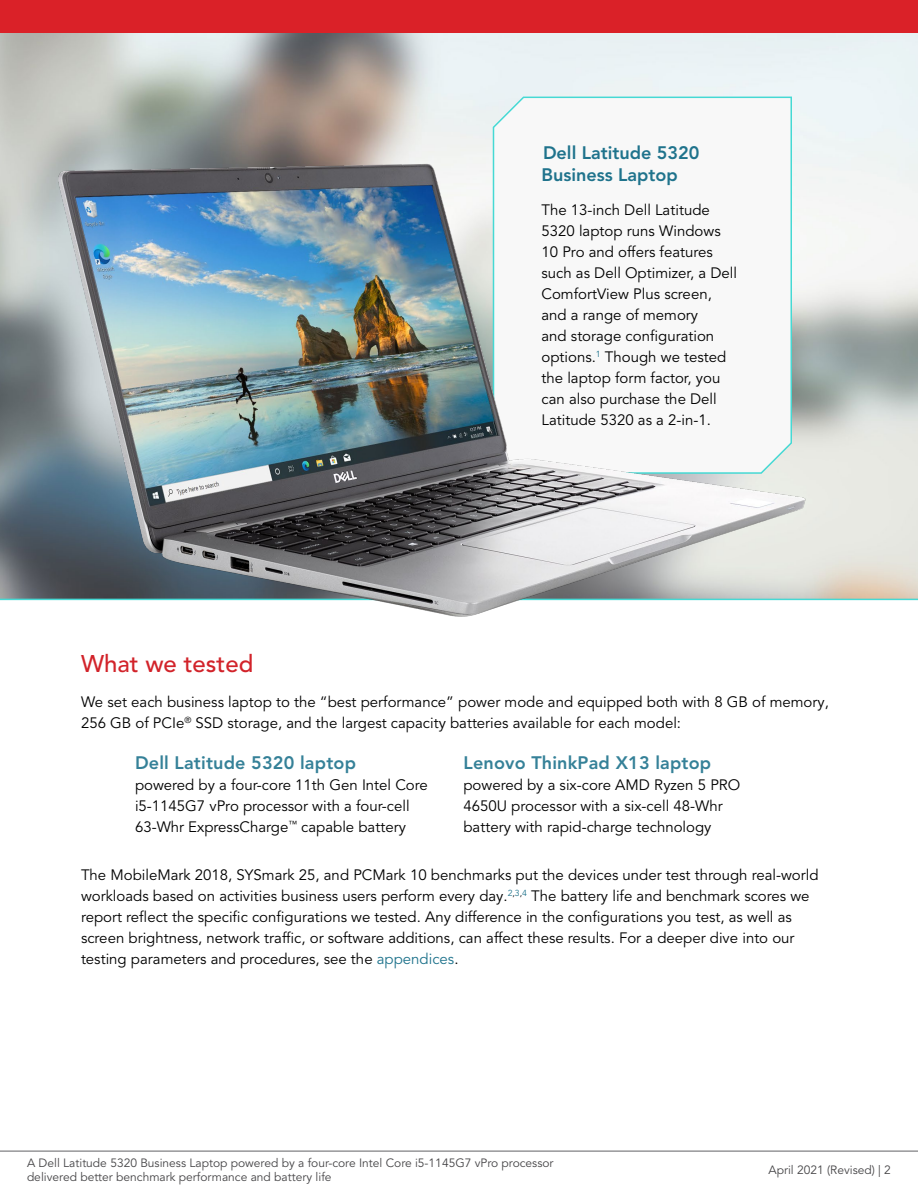
<style>
.page{position:relative;width:918px;height:1188px;background:#fff}
.page>*{position:absolute;margin:0;border:0;box-sizing:border-box;transform-origin:0 0}
.t1{font:500 24px "Avenir LT Pro";color:#d2232a}
.t2{font:800 18px "Avenir LT Pro";letter-spacing:.01em;color:#358198}
.t3{font:800 18px/21.6px "Avenir LT Pro";color:#1f738c}
.t4{font:15px/21px "Avenir LT Pro";color:#000}
.t5{font:12px/14.4px "Avenir LT Pro";color:#464547}
.s1{color:#1f738c}
</style>
<div class="page">
<svg style="left:0;top:32px;width:918px;height:568px;background:#c5c7c5"></svg>
<svg style="left:492px;top:95px;width:301px;height:69px"></svg>
<img style="left:57px;top:164px;width:750px;height:453px">
<hr style="left:0;top:1151px;width:918px;height:1px;background:#616264">
<div style="left:0;top:0;width:918px;height:32px;background:#da2128"></div>
<p class="t3" style="left:542px;top:142px;width:159px">Dell Latitude 5320<br>Business Laptop</p>
<p class="t4" style="left:542px;top:200px;width:197px">The 13-inch Dell Latitude<br>5320 laptop runs Windows<br>10 Pro and offers features such as Dell Optimizer, a Dell<br>ComfortView Plus screen, and a range of memory<br>and storage configuration options.<sup>1</sup> Though we tested the laptop form factor, you can also purchase the Dell<br>Latitude 5320 as a 2-in-1.</p>
<h1 class="t1" style="left:81px;top:650px;width:174px">What we tested</h1>
<p class="t4" style="left:81px;top:691px;width:749px">We set each business laptop to the “best performance” power mode and equipped both with 8 GB of memory,<br>256 GB of PCIe<sup>®</sup> SSD storage, and the largest capacity batteries available for each model:</p>
<p class="t2" style="left:135px;top:752px;width:223px">Dell Latitude 5320 laptop</p>
<p class="t4" style="left:135px;top:775px;width:294px">powered by a four-core 11th Gen Intel Core i5-1145G7 vPro processor with a four-cell<br>63-Whr ExpressCharge<sup>™</sup> capable battery</p>
<p class="t2" style="left:464px;top:752px;width:249px">Lenovo ThinkPad X13 laptop</p>
<p class="t4" style="left:464px;top:775px;width:278px">powered by a six-core AMD Ryzen 5 PRO<br>4650U processor with a six-cell 48-Whr battery with rapid-charge technology</p>
<p class="t4" style="left:81px;top:865px;width:739px">The MobileMark 2018, SYSmark 25, and PCMark 10 benchmarks put the devices under test through real-world workloads based on activities business users perform every day.<sup>2</sup><sup>,</sup><sup>3</sup><sup>,</sup><sup>4</sup> The battery life and benchmark scores we report reflect the specific configurations we tested. Any difference in the configurations you test, as well as screen brightness, network traffic, or software additions, can affect these results. For a deeper dive into our testing parameters and procedures, see the <span class="s1">appendices</span>.</p>
<p class="t5" style="left:27px;top:1156px;width:528px">A Dell Latitude 5320 Business Laptop powered by a four-core Intel Core i5-1145G7 vPro processor delivered better benchmark performance and battery life</p>
<p class="t5" style="left:769px;top:1163px;width:124px">April 2021 (Revised) | 2</p>
</div>
